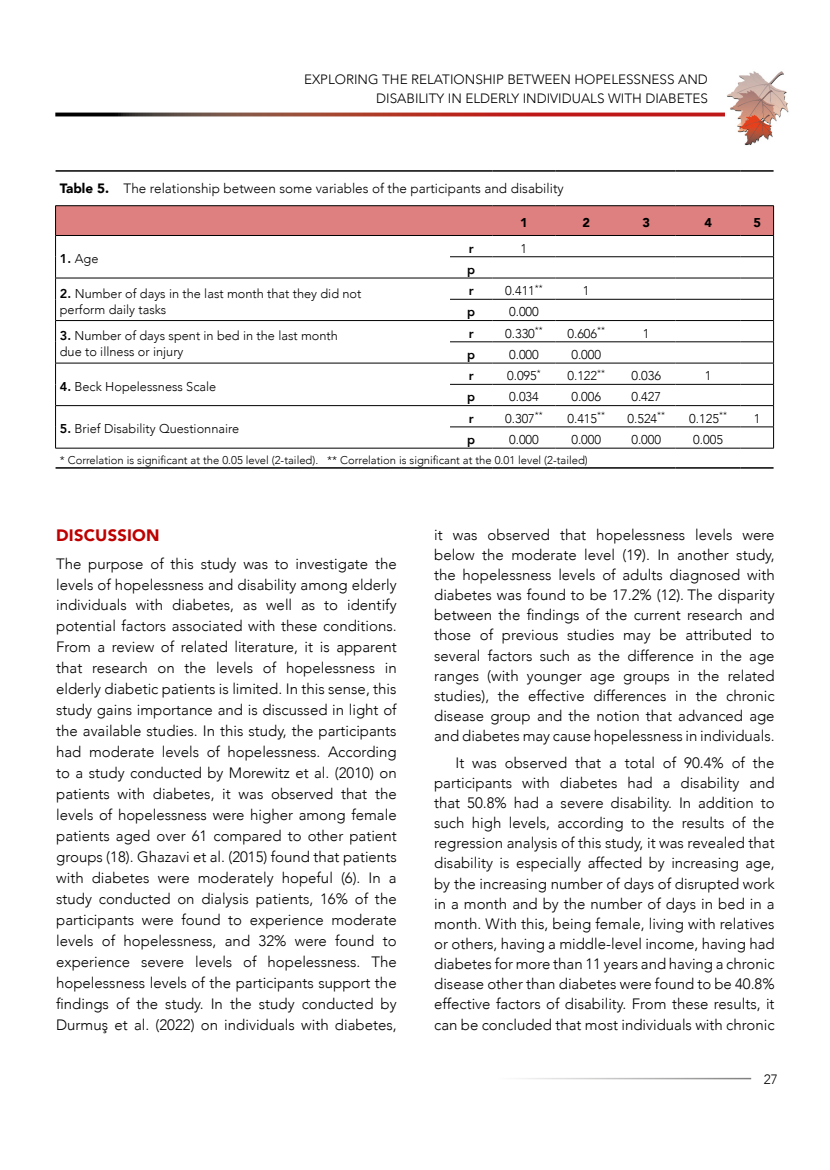
<style>
.page{position:relative;width:830px;height:1170px;background:#fff}
.page>*{position:absolute;margin:0;border:0;box-sizing:border-box;transform-origin:0 0}
.t1{font:900 16.5px "Avenir";letter-spacing:.015em;color:#be0000}
.t2{font:300 15px/20.1px "Avenir";color:#000;text-align:justify}
.t3{font:300 13.5px/19.5px "Avenir";color:#000;text-align:right}
.t4{font:300 12.75px/15.8px "Avenir";color:#000}
.t5{font:800 12.75px "Avenir";color:#000}
.t6{font:900 12.75px "Avenir";color:#000}
.t7{font:300 11.25px "Avenir";color:#000}
.s1{font-weight:900}
.s2{font-weight:800}
</style>
<div class="page">
<img style="left:724px;top:71px;width:65px;height:75px">
<hr style="left:56px;top:170px;width:394px;height:2px;background:#000">
<hr style="left:450px;top:170px;width:42px;height:2px;background:#000">
<hr style="left:492px;top:170px;width:63px;height:2px;background:#000">
<hr style="left:555px;top:170px;width:61px;height:2px;background:#000">
<hr style="left:616px;top:170px;width:59px;height:2px;background:#000">
<hr style="left:675px;top:170px;width:65px;height:2px;background:#000">
<hr style="left:740px;top:170px;width:33px;height:2px;background:#000">
<hr style="left:55px;top:205px;width:395px;height:1px;background:#000">
<hr style="left:450px;top:205px;width:42px;height:1px;background:#000">
<hr style="left:492px;top:205px;width:63px;height:1px;background:#000">
<hr style="left:555px;top:205px;width:61px;height:1px;background:#000">
<hr style="left:616px;top:205px;width:59px;height:1px;background:#000">
<hr style="left:675px;top:205px;width:65px;height:1px;background:#000">
<hr style="left:740px;top:205px;width:33px;height:1px;background:#000">
<svg style="left:55px;top:206px;width:719px;height:242px"></svg>
<hr style="left:55px;top:448px;width:395px;height:1px;background:#000">
<hr style="left:450px;top:448px;width:42px;height:1px;background:#000">
<hr style="left:492px;top:448px;width:63px;height:1px;background:#000">
<hr style="left:555px;top:448px;width:61px;height:1px;background:#000">
<hr style="left:616px;top:448px;width:59px;height:1px;background:#000">
<hr style="left:675px;top:448px;width:65px;height:1px;background:#000">
<hr style="left:740px;top:448px;width:33px;height:1px;background:#000">
<hr style="left:56px;top:467px;width:394px;height:1px;background:#000">
<hr style="left:450px;top:467px;width:42px;height:1px;background:#000">
<hr style="left:492px;top:467px;width:63px;height:1px;background:#000">
<hr style="left:555px;top:467px;width:61px;height:1px;background:#000">
<hr style="left:616px;top:467px;width:59px;height:1px;background:#000">
<hr style="left:675px;top:467px;width:65px;height:1px;background:#000">
<hr style="left:740px;top:467px;width:33px;height:1px;background:#000">
<p class="t3" style="left:304px;top:69px;width:405px">EXPLORING THE RELATIONSHIP BETWEEN HOPELESSNESS AND<br>DISABILITY IN ELDERLY INDIVIDUALS WITH DIABETES</p>
<p class="t3" style="left:60px;top:178px;width:505px"><span class="s1">Table 5.</span> The relationship between some variables of the participants and disability</p>
<p class="t6" style="left:520px;top:211px;width:9px">1</p>
<p class="t6" style="left:582px;top:211px;width:9px">2</p>
<p class="t6" style="left:642px;top:211px;width:9px">3</p>
<p class="t6" style="left:704px;top:211px;width:9px">4</p>
<p class="t6" style="left:753px;top:211px;width:9px">5</p>
<p class="t4" style="left:60px;top:251px;width:40px"><span class="s2">1.</span> Age</p>
<p class="t5" style="left:468px;top:238px;width:6px">r</p>
<p class="t4" style="left:520px;top:240px;width:8px">1</p>
<p class="t5" style="left:467px;top:259px;width:10px">p</p>
<p class="t4" style="left:60px;top:285px;width:303px"><span class="s2">2.</span> Number of days in the last month that they did not perform daily tasks</p>
<p class="t5" style="left:468px;top:281px;width:6px">r</p>
<p class="t4" style="left:505px;top:283px;width:39px">0.411<sup>**</sup></p>
<p class="t4" style="left:582px;top:283px;width:8px">1</p>
<p class="t5" style="left:467px;top:302px;width:10px">p</p>
<p class="t4" style="left:509px;top:304px;width:31px">0.000</p>
<p class="t4" style="left:60px;top:328px;width:279px"><span class="s2">3.</span> Number of days spent in bed in the last month due to illness or injury</p>
<p class="t5" style="left:468px;top:323px;width:6px">r</p>
<p class="t4" style="left:505px;top:325px;width:39px">0.330<sup>**</sup></p>
<p class="t4" style="left:567px;top:325px;width:39px">0.606<sup>**</sup></p>
<p class="t4" style="left:642px;top:325px;width:8px">1</p>
<p class="t5" style="left:467px;top:344px;width:10px">p</p>
<p class="t4" style="left:509px;top:346px;width:31px">0.000</p>
<p class="t4" style="left:571px;top:346px;width:31px">0.000</p>
<p class="t4" style="left:60px;top:378px;width:158px"><span class="s2">4.</span> Beck Hopelessness Scale</p>
<p class="t5" style="left:468px;top:366px;width:6px">r</p>
<p class="t4" style="left:507px;top:368px;width:35px">0.095<sup>*</sup></p>
<p class="t4" style="left:567px;top:368px;width:39px">0.122<sup>**</sup></p>
<p class="t4" style="left:631px;top:368px;width:31px">0.036</p>
<p class="t4" style="left:704px;top:368px;width:8px">1</p>
<p class="t5" style="left:467px;top:387px;width:10px">p</p>
<p class="t4" style="left:509px;top:389px;width:31px">0.034</p>
<p class="t4" style="left:571px;top:389px;width:31px">0.006</p>
<p class="t4" style="left:631px;top:389px;width:31px">0.427</p>
<p class="t5" style="left:468px;top:408px;width:6px">r</p>
<p class="t4" style="left:505px;top:410px;width:39px">0.307<sup>**</sup></p>
<p class="t4" style="left:567px;top:410px;width:39px">0.415<sup>**</sup></p>
<p class="t4" style="left:627px;top:410px;width:39px">0.524<sup>**</sup></p>
<p class="t4" style="left:689px;top:410px;width:39px">0.125<sup>**</sup></p>
<p class="t4" style="left:753px;top:410px;width:8px">1</p>
<p class="t5" style="left:467px;top:429px;width:10px">p</p>
<p class="t4" style="left:509px;top:431px;width:31px">0.000</p>
<p class="t4" style="left:571px;top:431px;width:31px">0.000</p>
<p class="t4" style="left:631px;top:431px;width:31px">0.000</p>
<p class="t4" style="left:692px;top:431px;width:31px">0.005</p>
<p class="t7" style="left:60px;top:453px;width:529px">* Correlation is significant at the 0.05 level (2-tailed). ** Correlation is significant at the 0.01 level (2-tailed)</p>
<p class="t4" style="left:60px;top:421px;width:181px"><span class="s2">5.</span> Brief Disability Questionnaire</p>
<p class="t1" style="left:56px;top:521px;width:105px">DISCUSSION</p>
<p class="t2" style="left:56px;top:553px;width:342px;line-height:21px">The purpose of this study was to investigate the levels of hopelessness and disability among elderly individuals with diabetes, as well as to identify potential factors associated with these conditions.<br>From a review of related literature, it is apparent that research on the levels of hopelessness in elderly diabetic patients is limited. In this sense, this study gains importance and is discussed in light of the available studies. In this study, the participants had moderate levels of hopelessness. According to a study conducted by Morewitz et al. (2010) on patients with diabetes, it was observed that the levels of hopelessness were higher among female patients aged over 61 compared to other patient groups (18). Ghazavi et al. (2015) found that patients with diabetes were moderately hopeful (6). In a study conducted on dialysis patients, 16% of the participants were found to experience moderate levels of hopelessness, and 32% were found to experience severe levels of hopelessness. The hopelessness levels of the participants support the findings of the study. In the study conducted by Durmuş et al. (2022) on individuals with diabetes,</p>
<p class="t2" style="left:434px;top:524px;width:342px">it was observed that hopelessness levels were below the moderate level (19). In another study, the hopelessness levels of adults diagnosed with diabetes was found to be 17.2% (12). The disparity between the findings of the current research and those of previous studies may be attributed to several factors such as the difference in the age ranges (with younger age groups in the related studies), the effective differences in the chronic disease group and the notion that advanced age and diabetes may cause hopelessness in individuals.</p>
<p class="t2" style="left:434px;top:752px;width:342px;text-indent:21px">It was observed that a total of 90.4% of the participants with diabetes had a disability and that 50.8% had a severe disability. In addition to such high levels, according to the results of the regression analysis of this study, it was revealed that disability is especially affected by increasing age, by the increasing number of days of disrupted work in a month and by the number of days in bed in a month. With this, being female, living with relatives or others, having a middle-level income, having had diabetes for more than 11 years and having a chronic disease other than diabetes were found to be 40.8% effective factors of disability. From these results, it can be concluded that most individuals with chronic</p>
<p class="t3" style="left:763px;top:1068px;width:16px">27</p>
</div>
